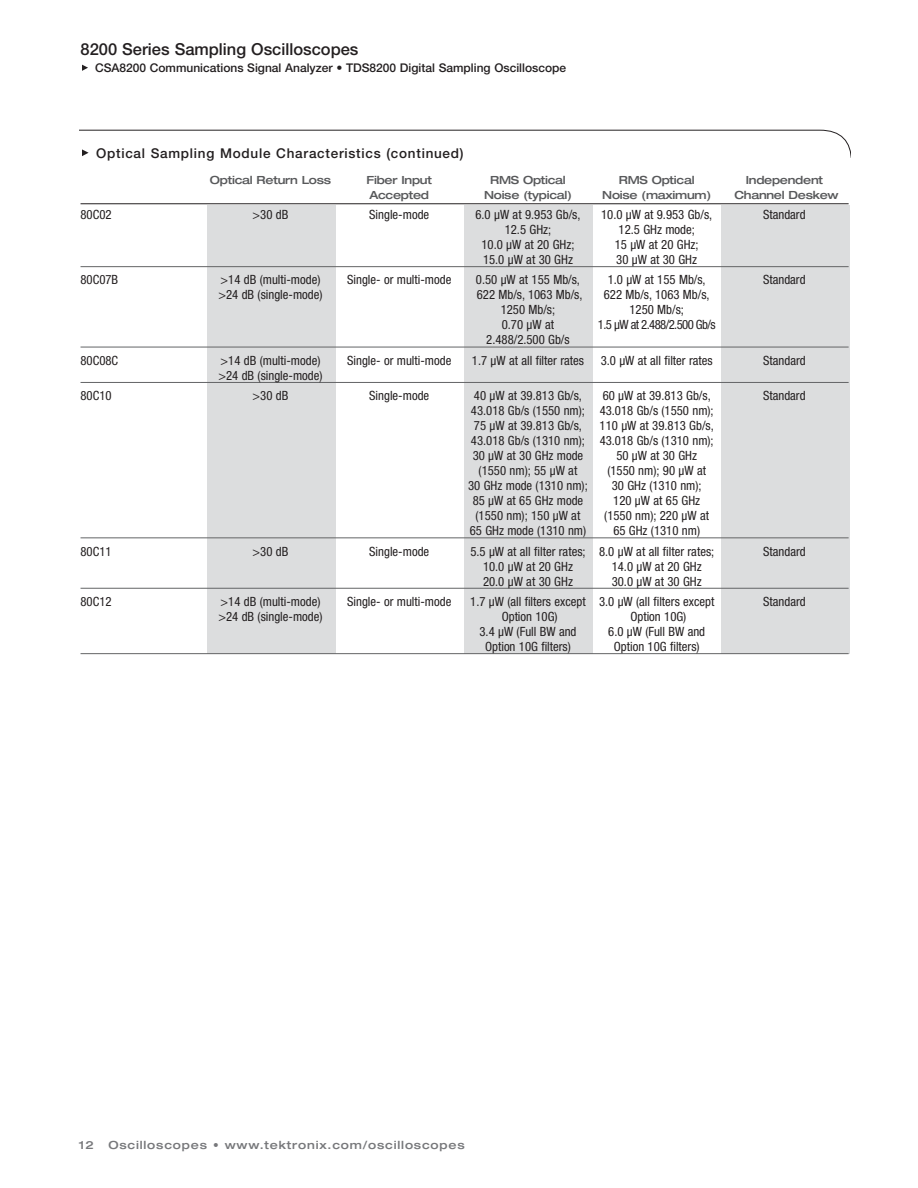
<style>
.page{position:relative;width:918px;height:1188px;background:#fff}
.page>*{position:absolute;margin:0;border:0;box-sizing:border-box;transform-origin:0 0}
.t1{font:500 16.5px "Helvetica Neue";color:#231f20}
.t2{font:500 13.5px "Helvetica Neue";letter-spacing:.055em;color:#231f20}
.t3{font:condensed 12.75px/15px "Helvetica Neue";color:#231f20}
.t4{font:condensed 12.75px "Helvetica Neue";letter-spacing:-.05em;color:#231f20}
.t5{font:500 12px "Helvetica Neue";color:#231f20}
.t6{font:500 expanded 11.25px "Helvetica Neue";letter-spacing:-.02em;color:#58595b}
.t7{font:500 expanded 11.25px "Helvetica Neue";letter-spacing:.075em;color:#77787b}
</style>
<div class="page">
<svg style="left:82px;top:65px;width:6px;height:6px"></svg>
<div style="left:208px;top:205px;width:128px;height:449px;background:#dcddde"></div>
<div style="left:465px;top:205px;width:128px;height:449px;background:#dcddde"></div>
<div style="left:722px;top:205px;width:128px;height:449px;background:#dcddde"></div>
<hr style="left:81px;top:203px;width:768px;height:1px;background:#231f20">
<hr style="left:81px;top:266px;width:768px;height:1px;background:#636466">
<hr style="left:81px;top:347px;width:768px;height:1px;background:#636466">
<hr style="left:81px;top:382px;width:768px;height:1px;background:#636466">
<hr style="left:81px;top:537px;width:768px;height:1px;background:#636466">
<hr style="left:81px;top:588px;width:768px;height:1px;background:#636466">
<hr style="left:81px;top:653px;width:768px;height:1px;background:#636466">
<svg style="left:79px;top:129px;width:771px;height:27px"></svg>
<p class="t1" style="left:81px;top:43px;width:280px">8200 Series Sampling Oscilloscopes</p>
<p class="t5" style="left:95px;top:63px;width:473px">CSA8200 Communications Signal Analyzer • TDS8200 Digital Sampling Oscilloscope</p>
<p class="t2" style="left:96px;top:148px;width:369px">Optical Sampling Module Characteristics (continued)</p>
<p class="t6" style="left:210px;top:175px;width:123px">Optical Return Loss</p>
<p class="t6" style="left:367px;top:175px;width:67px">Fiber Input</p>
<p class="t6" style="left:490px;top:175px;width:77px">RMS Optical</p>
<p class="t6" style="left:619px;top:175px;width:77px">RMS Optical</p>
<p class="t6" style="left:746px;top:175px;width:79px">Independent</p>
<p class="t6" style="left:369px;top:190px;width:61px">Accepted</p>
<p class="t6" style="left:484px;top:190px;width:89px">Noise (typical)</p>
<p class="t6" style="left:602px;top:190px;width:110px">Noise (maximum)</p>
<p class="t6" style="left:734px;top:190px;width:106px">Channel Deskew</p>
<p class="t3" style="left:81px;top:208px;width:33px">80C02</p>
<p class="t3" style="left:253px;top:208px;width:37px">&gt;30 dB</p>
<p class="t3" style="left:369px;top:208px;width:61px">Single-mode</p>
<p class="t3" style="left:475px;top:208px;width:107px">6.0 µW at 9.953 Gb/s,</p>
<p class="t3" style="left:601px;top:208px;width:113px">10.0 µW at 9.953 Gb/s,</p>
<p class="t3" style="left:763px;top:208px;width:44px">Standard</p>
<p class="t3" style="left:505px;top:223px;width:48px">12.5 GHz;</p>
<p class="t3" style="left:619px;top:223px;width:78px">12.5 GHz mode;</p>
<p class="t3" style="left:481px;top:238px;width:95px">10.0 µW at 20 GHz;</p>
<p class="t3" style="left:615px;top:238px;width:85px">15 µW at 20 GHz;</p>
<p class="t3" style="left:483px;top:253px;width:91px">15.0 µW at 30 GHz</p>
<p class="t3" style="left:616px;top:253px;width:82px">30 µW at 30 GHz</p>
<p class="t3" style="left:81px;top:274px;width:39px">80C07B</p>
<p class="t3" style="left:221px;top:274px;width:101px">&gt;14 dB (multi-mode)</p>
<p class="t3" style="left:347px;top:274px;width:106px">Single- or multi-mode</p>
<p class="t3" style="left:476px;top:274px;width:106px">0.50 µW at 155 Mb/s,</p>
<p class="t3" style="left:608px;top:274px;width:99px">1.0 µW at 155 Mb/s,</p>
<p class="t3" style="left:763px;top:274px;width:44px">Standard</p>
<p class="t3" style="left:218px;top:289px;width:106px">&gt;24 dB (single-mode)</p>
<p class="t3" style="left:477px;top:289px;width:107px">622 Mb/s, 1063 Mb/s,</p>
<p class="t3" style="left:604px;top:289px;width:107px">622 Mb/s, 1063 Mb/s,</p>
<p class="t3" style="left:501px;top:304px;width:56px">1250 Mb/s;</p>
<p class="t3" style="left:629px;top:304px;width:56px">1250 Mb/s;</p>
<p class="t3" style="left:502px;top:319px;width:54px">0.70 µW at</p>
<p class="t4" style="left:598px;top:320px;width:119px">1.5 µW at 2.488/2.500 Gb/s</p>
<p class="t3" style="left:486px;top:334px;width:85px">2.488/2.500 Gb/s</p>
<p class="t3" style="left:81px;top:354px;width:39px">80C08C</p>
<p class="t3" style="left:221px;top:354px;width:101px">&gt;14 dB (multi-mode)</p>
<p class="t3" style="left:347px;top:354px;width:106px">Single- or multi-mode</p>
<p class="t3" style="left:472px;top:354px;width:114px">1.7 µW at all filter rates</p>
<p class="t3" style="left:601px;top:354px;width:114px">3.0 µW at all filter rates</p>
<p class="t3" style="left:763px;top:354px;width:44px">Standard</p>
<p class="t3" style="left:218px;top:369px;width:106px">&gt;24 dB (single-mode)</p>
<p class="t3" style="left:81px;top:389px;width:33px">80C10</p>
<p class="t3" style="left:253px;top:389px;width:37px">&gt;30 dB</p>
<p class="t3" style="left:369px;top:389px;width:61px">Single-mode</p>
<p class="t3" style="left:474px;top:389px;width:110px">40 µW at 39.813 Gb/s,</p>
<p class="t3" style="left:603px;top:389px;width:110px">60 µW at 39.813 Gb/s,</p>
<p class="t3" style="left:763px;top:389px;width:44px">Standard</p>
<p class="t3" style="left:471px;top:404px;width:244px">43.018 Gb/s (1550 nm); 43.018 Gb/s (1550 nm);<br>75 µW at 39.813 Gb/s,</p>
<p class="t3" style="left:471px;top:419px;width:244px;text-align:justify;text-indent:129px">110 µW at 39.813 Gb/s, 43.018 Gb/s (1310 nm); 43.018 Gb/s (1310 nm); 30 µW at 30 GHz mode</p>
<p class="t3" style="left:616px;top:449px;width:82px">50 µW at 30 GHz</p>
<p class="t3" style="left:479px;top:464px;width:100px">(1550 nm); 55 µW at</p>
<p class="t3" style="left:607px;top:464px;width:100px">(1550 nm); 90 µW at</p>
<p class="t3" style="left:468px;top:479px;width:121px">30 GHz mode (1310 nm);</p>
<p class="t3" style="left:612px;top:479px;width:91px">30 GHz (1310 nm);</p>
<p class="t3" style="left:473px;top:494px;width:112px">85 µW at 65 GHz mode</p>
<p class="t3" style="left:613px;top:494px;width:88px">120 µW at 65 GHz</p>
<p class="t3" style="left:476px;top:509px;width:106px">(1550 nm); 150 µW at</p>
<p class="t3" style="left:604px;top:509px;width:106px">(1550 nm); 220 µW at</p>
<p class="t3" style="left:470px;top:524px;width:118px">65 GHz mode (1310 nm)</p>
<p class="t3" style="left:613px;top:524px;width:88px">65 GHz (1310 nm)</p>
<p class="t3" style="left:81px;top:545px;width:33px">80C11</p>
<p class="t3" style="left:253px;top:545px;width:37px">&gt;30 dB</p>
<p class="t3" style="left:369px;top:545px;width:61px">Single-mode</p>
<p class="t3" style="left:470px;top:545px;width:245px">5.5 µW at all filter rates; 8.0 µW at all filter rates;</p>
<p class="t3" style="left:763px;top:545px;width:44px">Standard</p>
<p class="t3" style="left:483px;top:560px;width:91px">10.0 µW at 20 GHz</p>
<p class="t3" style="left:612px;top:560px;width:91px">14.0 µW at 20 GHz</p>
<p class="t3" style="left:483px;top:575px;width:91px">20.0 µW at 30 GHz</p>
<p class="t3" style="left:612px;top:575px;width:91px">30.0 µW at 30 GHz</p>
<p class="t3" style="left:81px;top:595px;width:33px">80C12</p>
<p class="t3" style="left:221px;top:595px;width:101px">&gt;14 dB (multi-mode)</p>
<p class="t3" style="left:347px;top:595px;width:106px">Single- or multi-mode</p>
<p class="t3" style="left:470px;top:595px;width:246px">1.7 µW (all filters except 3.0 µW (all filters except</p>
<p class="t3" style="left:763px;top:595px;width:44px">Standard</p>
<p class="t3" style="left:218px;top:610px;width:106px">&gt;24 dB (single-mode)</p>
<p class="t3" style="left:502px;top:610px;width:57px">Option 10G)</p>
<p class="t3" style="left:630px;top:610px;width:57px">Option 10G)</p>
<p class="t3" style="left:479px;top:625px;width:98px">3.4 µW (Full BW and</p>
<p class="t3" style="left:608px;top:625px;width:98px">6.0 µW (Full BW and</p>
<p class="t3" style="left:485px;top:640px;width:87px">Option 10G filters)</p>
<p class="t3" style="left:614px;top:640px;width:87px">Option 10G filters)</p>
<p class="t7" style="left:79px;top:1141px;width:16px">12</p>
<p class="t7" style="left:108px;top:1141px;width:358px">Oscilloscopes • www.tektronix.com/oscilloscopes</p>
</div>
